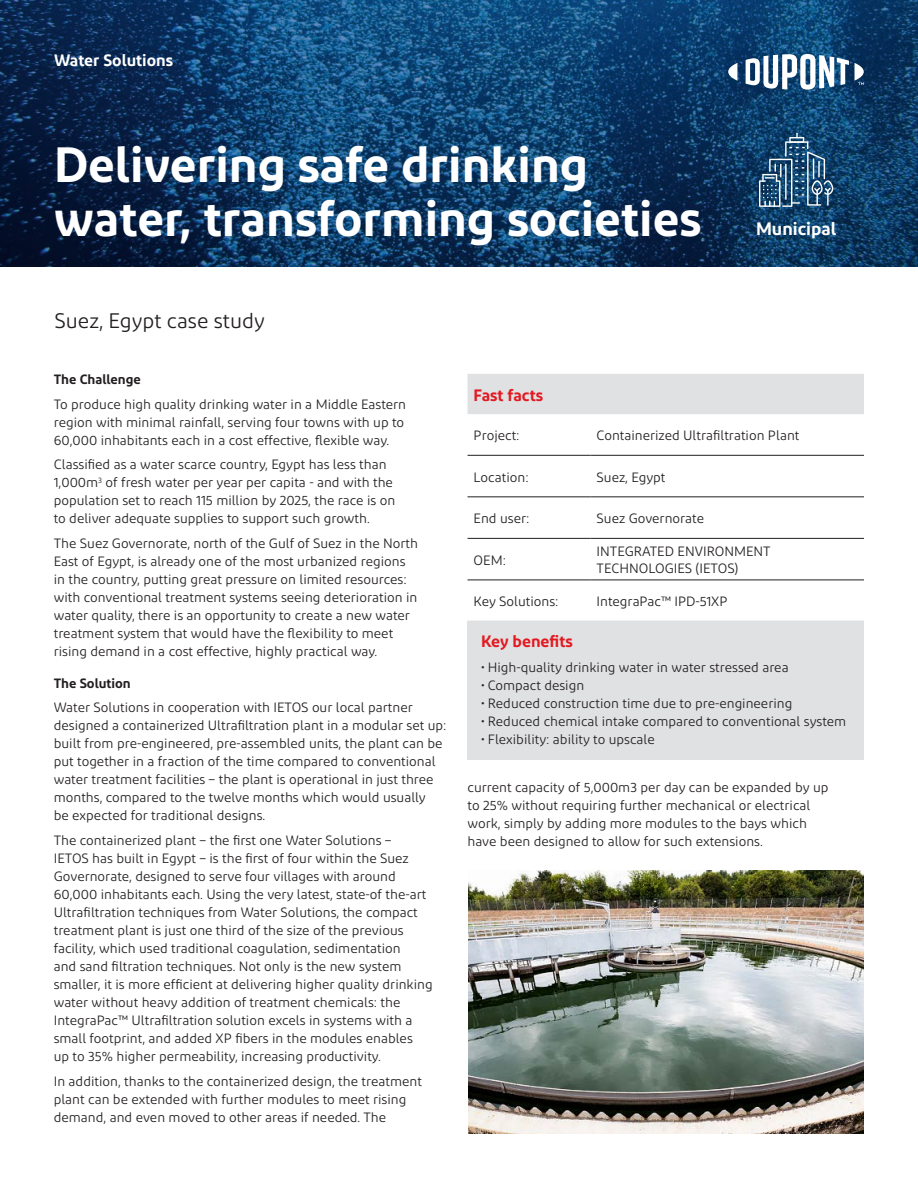
<style>
.page{position:relative;width:918px;height:1188px;background:#fff}
.page>*{position:absolute;margin:0;border:0;box-sizing:border-box;transform-origin:0 0}
.t1{font:600 49.5px/54px "Diodrum";color:#fff}
.t2{font:21px "Diodrum";color:#231f20}
.t3{font:600 18px "Diodrum";color:#fff}
.t4{font:600 16.5px "Diodrum";color:#e21a21}
.t5{font:600 16.5px "Diodrum";color:#fff}
.t6{font:13.5px/18px "Diodrum";color:#231f20}
.t7{font:600 13.5px "Diodrum";color:#231f20}
</style>
<div class="page">
<img style="left:468px;top:870px;width:396px;height:264px">
<svg style="left:0;top:0;width:918px;height:267px;background:#0e3a65"></svg>
<svg style="left:728px;top:63px;width:9px;height:18px"></svg>
<svg style="left:746px;top:54px;width:103px;height:36px"></svg>
<svg style="left:855px;top:63px;width:9px;height:22px"></svg>
<svg style="left:759px;top:133px;width:74px;height:74px;background:#376184"></svg>
<div style="left:468px;top:374px;width:396px;height:40px;background:#e0e1e3"></div>
<hr style="left:468px;top:455px;width:123px;height:1px;background:#231f20">
<hr style="left:591px;top:455px;width:273px;height:1px;background:#231f20">
<hr style="left:468px;top:496px;width:123px;height:1px;background:#231f20">
<hr style="left:591px;top:496px;width:273px;height:1px;background:#231f20">
<hr style="left:468px;top:538px;width:123px;height:1px;background:#231f20">
<hr style="left:591px;top:538px;width:273px;height:1px;background:#231f20">
<hr style="left:468px;top:580px;width:123px;height:1px;background:#231f20">
<hr style="left:591px;top:580px;width:273px;height:1px;background:#231f20">
<div style="left:468px;top:621px;width:396px;height:138px;background:#e0e1e3"></div>
<p class="t5" style="left:54px;top:50px;width:121px">Water Solutions</p>
<h1 class="t1" style="left:54px;top:136px;width:649px">Delivering safe drinking water, transforming societies</h1>
<h2 class="t2" style="left:54px;top:308px;width:212px">Suez, Egypt case study</h2>
<h3 class="t3" style="left:756px;top:217px;width:82px">Municipal</h3>
<p class="t7" style="left:54px;top:370px;width:89px">The Challenge</p>
<p class="t6" style="left:54px;top:395px;width:354px">To produce high quality drinking water in a Middle Eastern region with minimal rainfall, serving four towns with up to<br>60,000 inhabitants each in a cost effective, flexible way.</p>
<p class="t6" style="left:54px;top:455px;width:343px">Classified as a water scarce country, Egypt has less than 1,000m<sup>3</sup> of fresh water per year per capita - and with the population set to reach 115 million by 2025, the race is on to deliver adequate supplies to support such growth.</p>
<p class="t6" style="left:54px;top:534px;width:366px">The Suez Governorate, north of the Gulf of Suez in the North East of Egypt, is already one of the most urbanized regions in the country, putting great pressure on limited resources: with conventional treatment systems seeing deterioration in water quality, there is an opportunity to create a new water treatment system that would have the flexibility to meet rising demand in a cost effective, highly practical way.</p>
<p class="t7" style="left:54px;top:674px;width:79px">The Solution</p>
<p class="t6" style="left:54px;top:698px;width:394px">Water Solutions in cooperation with IETOS our local partner designed a containerized Ultrafiltration plant in a modular set up: built from pre-engineered, pre-assembled units, the plant can be put together in a fraction of the time compared to conventional water treatment facilities – the plant is operational in just three months, compared to the twelve months which would usually<br>be expected for traditional designs.</p>
<p class="t6" style="left:54px;top:831px;width:380px">The containerized plant – the first one Water Solutions –<br>IETOS has built in Egypt – is the first of four within the Suez Governorate, designed to serve four villages with around 60,000 inhabitants each. Using the very latest, state-of the-art Ultrafiltration techniques from Water Solutions, the compact treatment plant is just one third of the size of the previous facility, which used traditional coagulation, sedimentation<br>and sand filtration techniques. Not only is the new system smaller, it is more efficient at delivering higher quality drinking water without heavy addition of treatment chemicals: the IntegraPac™ Ultrafiltration solution excels in systems with a small footprint, and added XP fibers in the modules enables<br>up to 35% higher permeability, increasing productivity.</p>
<p class="t6" style="left:54px;top:1072px;width:370px">In addition, thanks to the containerized design, the treatment plant can be extended with further modules to meet rising demand, and even moved to other areas if needed. The</p>
<p class="t4" style="left:474px;top:384px;width:71px">Fast facts</p>
<p class="t6" style="left:474px;top:426px;width:48px">Project:</p>
<p class="t6" style="left:597px;top:426px;width:204px">Containerized Ultrafiltration Plant</p>
<p class="t6" style="left:474px;top:468px;width:57px">Location:</p>
<p class="t6" style="left:597px;top:468px;width:70px">Suez, Egypt</p>
<p class="t6" style="left:474px;top:509px;width:57px">End user:</p>
<p class="t6" style="left:597px;top:509px;width:109px">Suez Governorate</p>
<p class="t6" style="left:474px;top:551px;width:34px">OEM:</p>
<p class="t6" style="left:597px;top:543px;width:176px;line-height:16.2px">INTEGRATED ENVIRONMENT<br>TECHNOLOGIES (IETOS)</p>
<p class="t6" style="left:474px;top:592px;width:87px">Key Solutions:</p>
<p class="t6" style="left:597px;top:592px;width:132px">IntegraPac™ IPD-51XP</p>
<p class="t4" style="left:481px;top:631px;width:93px">Key benefits</p>
<p class="t6" style="left:481px;top:658px;width:309px">• High-quality drinking water in water stressed area</p>
<p class="t6" style="left:481px;top:676px;width:105px">• Compact design</p>
<p class="t6" style="left:481px;top:694px;width:313px">• Reduced construction time due to pre-engineering</p>
<p class="t6" style="left:481px;top:712px;width:367px">• Reduced chemical intake compared to conventional system</p>
<p class="t6" style="left:481px;top:730px;width:175px">• Flexibility: ability to upscale</p>
<p class="t6" style="left:468px;top:778px;width:363px">current capacity of 5,000m3 per day can be expanded by up to 25% without requiring further mechanical or electrical work, simply by adding more modules to the bays which have been designed to allow for such extensions.</p>
</div>
